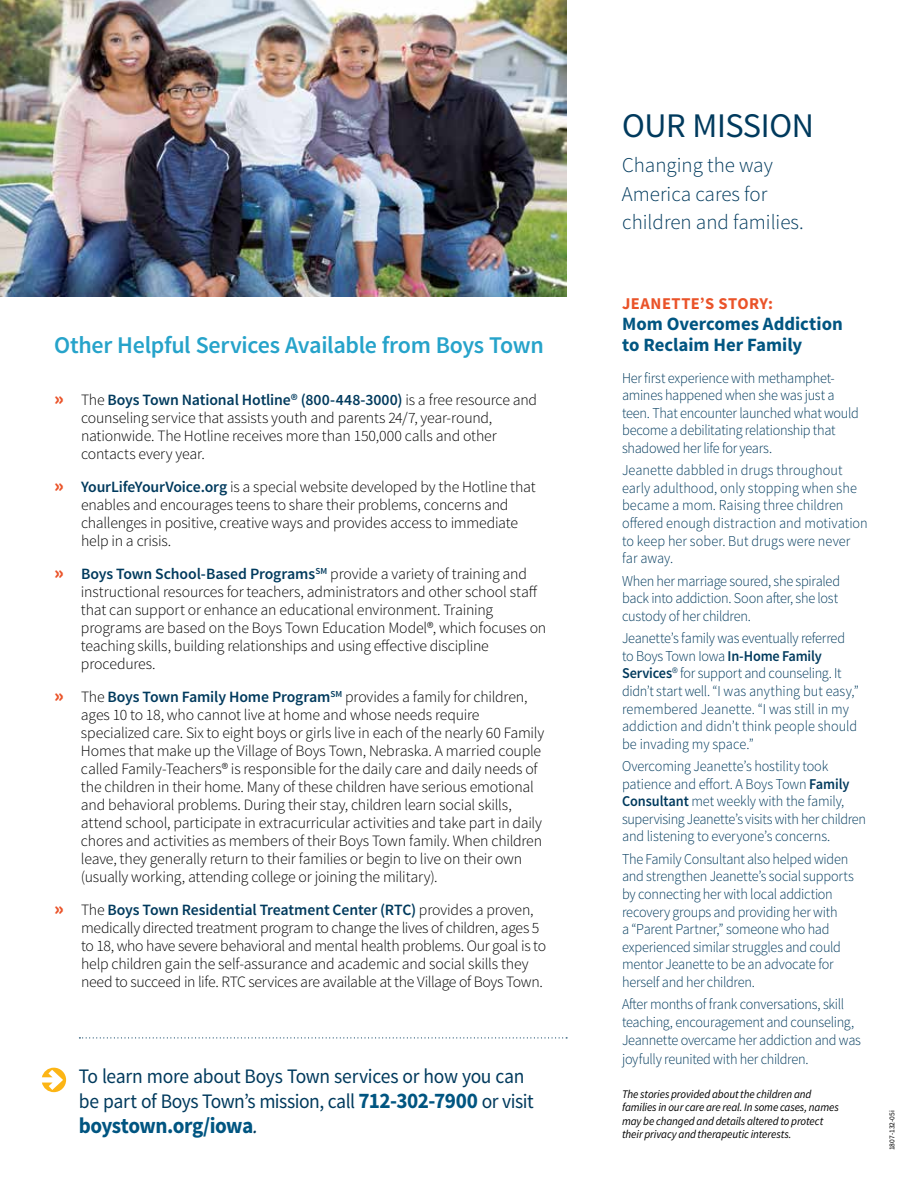
<style>
.page{position:relative;width:918px;height:1188px;background:#fff}
.page>*{position:absolute;margin:0;border:0;box-sizing:border-box;transform-origin:0 0}
.t1{font:34.5px "Source Sans Pro";letter-spacing:-.01em;color:#003a5d}
.t2{font:600 24px "Source Sans Pro";letter-spacing:-.015em;color:#26a3ca}
.t3{font:700 22.35px "Source Sans Pro";letter-spacing:-.025em;color:#005581;scale:.95 1}
.t4{font:300 21px/28.5px "Source Sans Pro";color:#003a5d}
.t5{font:20.55px/25px "Source Sans Pro";letter-spacing:-.02em;color:#003a5d;scale:.95 1}
.t6{font:700 18.75px/21px "Source Sans Pro";color:#005581}
.t7{font:700 16.5px "Source Sans Pro";letter-spacing:.025em;color:#ea5329}
.t8{font:300 15.75px/18px "Source Sans Pro";letter-spacing:-.015em;color:#000}
.t9{font:300 15px/17.5px "Source Sans Pro";letter-spacing:-.015em;color:#003a5d;scale:.95 1}
.t10{font:300 15px/17.7px "Source Sans Pro";letter-spacing:.005em;color:#003a5d;scale:.95 1}
.t11{font:italic 11.7px/13.5px "Source Sans Pro";letter-spacing:-.01em;color:#000;scale:.95 1}
.t12{font:7.5px "Source Sans Pro";color:#000}
.s1{font-weight:900;font-size:19.5px;color:#ea5329}
.s2{font-weight:600;color:#003a5d}
.s3{font-weight:700;font-size:22.35px;color:#005581}
.s4{font-weight:400;font-style:italic;color:#003a5d}
.s5{font-weight:600}
</style>
<div class="page">
<img style="left:0;top:0;width:567px;height:297px">
<svg style="left:79px;top:1037px;width:488px;height:1px"></svg>
<svg style="left:42px;top:1068px;width:24px;height:24px"></svg>
<h2 class="t2" style="left:54px;top:330px;width:491px">Other Helpful Services Available from Boys Town</h2>
<p class="t8" style="left:81px;top:391px;width:458px;text-indent:-27px"><span class="s1">»</span> The <span class="s2">Boys Town National Hotline® (800-448-3000)</span> is a free resource and counseling service that assists youth and parents 24/7, year-round, nationwide. The Hotline receives more than 150,000 calls and other contacts every year.</p>
<p class="t8" style="left:81px;top:478px;width:456px;text-indent:-27px"><span class="s1">»</span> <span class="s2">YourLifeYourVoice.org</span> is a special website developed by the Hotline that enables and encourages teens to share their problems, concerns and challenges in positive, creative ways and provides access to immediate help in a crisis.</p>
<p class="t8" style="left:81px;top:565px;width:467px;text-indent:-27px"><span class="s1">»</span> <span class="s2">Boys Town School-Based Programs</span><sup>SM</sup> provide a variety of training and instructional resources for teachers, administrators and other school staff that can support or enhance an educational environment. Training programs are based on the Boys Town Education Model®, which focuses on teaching skills, building relationships and using effective discipline procedures.</p>
<p class="t8" style="left:81px;top:688px;width:465px;text-indent:-27px"><span class="s1">»</span> The <span class="s2">Boys Town Family Home Program</span><sup>SM</sup> provides a family for children, ages 10 to 18, who cannot live at home and whose needs require specialized care. Six to eight boys or girls live in each of the nearly 60 Family Homes that make up the Village of Boys Town, Nebraska. A married couple called Family-Teachers® is responsible for the daily care and daily needs of the children in their home. Many of these children have serious emotional and behavioral problems. During their stay, children learn social skills, attend school, participate in extracurricular activities and take part in daily chores and activities as members of their Boys Town family. When children leave, they generally return to their families or begin to live on their own (usually working, attending college or joining the military).</p>
<p class="t8" style="left:81px;top:901px;width:467px;text-indent:-27px"><span class="s1">»</span> The <span class="s2">Boys Town Residential Treatment Center (RTC)</span> provides a proven, medically directed treatment program to change the lives of children, ages 5 to 18, who have severe behavioral and mental health problems. Our goal is to help children gain the self-assurance and academic and social skills they need to succeed in life. RTC services are available at the Village of Boys Town.</p>
<h3 class="t5" style="left:79px;top:1064px;width:480px">To learn more about Boys Town services or how you can be part of Boys Town’s mission, call <span class="s3">712-302-7900</span> or visit</h3>
<h3 class="t3" style="left:79px;top:1111px;width:191px">boystown.org/iowa<span class="s4">.</span></h3>
<h1 class="t1" style="left:622px;top:104px;width:193px">OUR MISSION</h1>
<h3 class="t4" style="left:622px;top:151px;width:183px">Changing the way<br>America cares for children and families.</h3>
<p class="t7" style="left:622px;top:293px;width:153px">JEANETTE’S STORY:</p>
<p class="t6" style="left:622px;top:314px;width:222px">Mom Overcomes Addiction to Reclaim Her Family</p>
<p class="t9" style="left:622px;top:369px;width:251px">Her first experience with methamphet&shy;amines happened when she was just a teen. That encounter launched what would become a debilitating relationship that shadowed her life for years.</p>
<p class="t10" style="left:622px;top:461px;width:260px">Jeanette dabbled in drugs throughout early adulthood, only stopping when she became a mom. Raising three children offered enough distraction and motivation to keep her sober. But drugs were never far away.</p>
<p class="t9" style="left:622px;top:572px;width:231px">When her marriage soured, she spiraled back into addiction. Soon after, she lost custody of her children.</p>
<p class="t9" style="left:622px;top:629px;width:251px">Jeanette’s family was eventually referred to Boys Town Iowa <span class="s5">In-Home Family Services</span>® for support and counseling. It didn’t start well. “I was anything but easy,” remembered Jeanette. “I was still in my addiction and didn’t think people should be invading my space.”</p>
<p class="t9" style="left:622px;top:757px;width:258px">Overcoming Jeanette’s hostility took patience and effort. A Boys Town <span class="s5">Family Consultant</span> met weekly with the family, supervising Jeanette’s visits with her children and listening to everyone’s concerns.</p>
<p class="t9" style="left:622px;top:850px;width:245px">The Family Consultant also helped widen and strengthen Jeanette’s social supports by connecting her with local addiction recovery groups and providing her with<br>a “Parent Partner,” someone who had experienced similar struggles and could mentor Jeanette to be an advocate for herself and her children.</p>
<p class="t9" style="left:622px;top:996px;width:253px">After months of frank conversations, skill teaching, encouragement and counseling,<br>Jeannette overcame her addiction and was</p>
<p class="t9" style="left:622px;top:1050px;width:198px">joyfully reunited with her children.</p>
<p class="t11" style="left:622px;top:1087px;width:230px">The stories provided about the children and families in our care are real. In some cases, names may be changed and details altered to protect their privacy and therapeutic interests.</p>
<p class="t12" style="left:887px;top:1150px;width:42px;rotate:-90deg">1807-132-05i</p>
</div>
